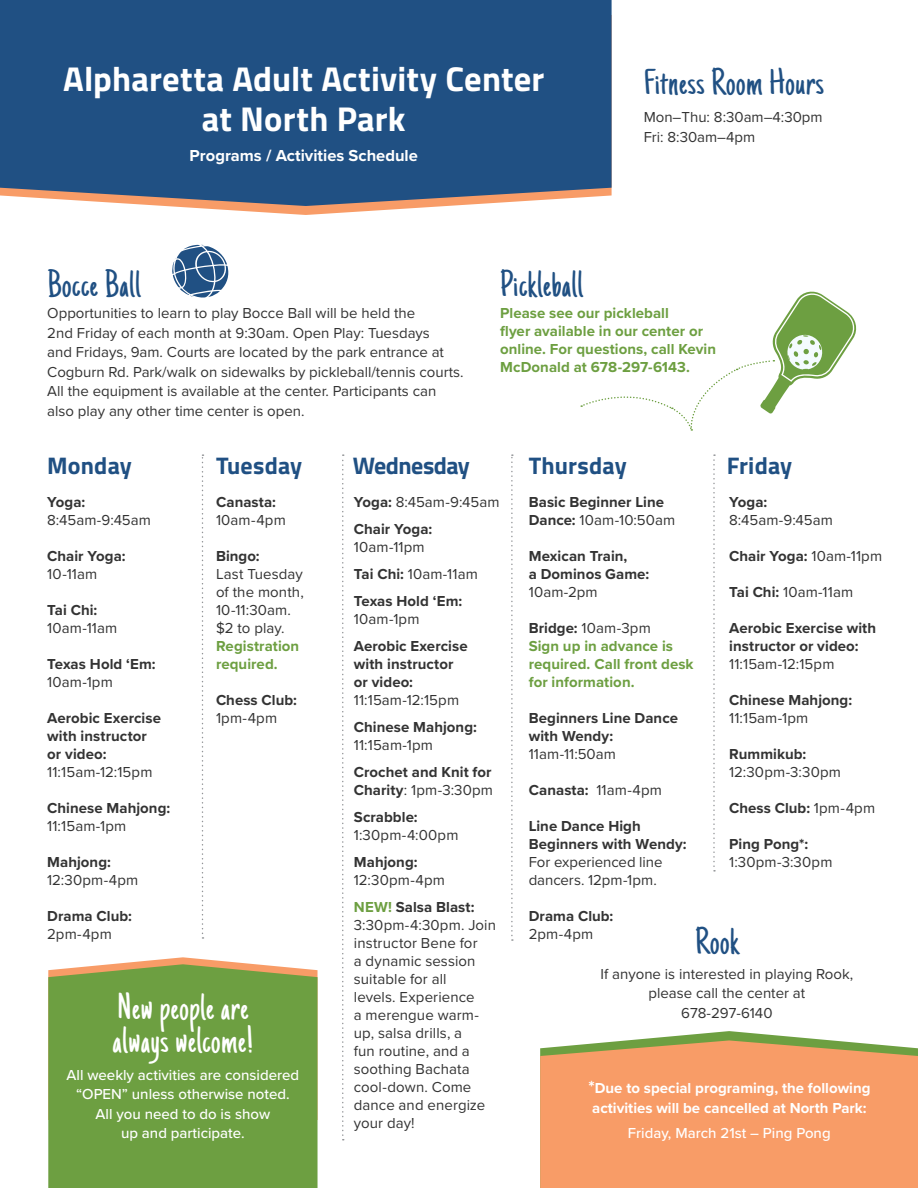
<style>
.page{position:relative;width:918px;height:1188px;background:#fff}
.page>*{position:absolute;margin:0;border:0;box-sizing:border-box;transform-origin:0 0}
.t1{font:37.5px "Just Another Hand";letter-spacing:.02em;color:#205083}
.t2{font:37.5px/33px "Just Another Hand";letter-spacing:.02em;color:#fff}
.t3{font:700 34.5px/40.5px "Titillium Web";letter-spacing:.005em;color:#fff;text-align:center}
.t4{font:700 24px "Titillium Web";letter-spacing:.005em;color:#205083}
.t5{font:700 24px "Titillium Web";letter-spacing:-.02em;color:#205083}
.t6{font:700 16.5px "Proxima Nova";color:#fff}
.t7{font:15px/18px "Proxima Nova";color:#333}
.t8{font:700 15px/18px "Proxima Nova";letter-spacing:.005em;color:#333}
.t9{font:700 15px/18px "Proxima Nova";letter-spacing:.005em;color:#6d9f41}
.t10{font:500 15px/19.5px "Proxima Nova";color:#fff;text-align:center}
.t11{font:700 15px/19.5px "Proxima Nova";color:#fff}
.s1{font-weight:400}
.s2{color:#333}
.s3{font-weight:400;color:#333}
.s4{font-weight:700;color:#6d9f41}
.s5{font-weight:700}
.s6{font-size:18px}
</style>
<div class="page">
<svg style="left:166px;top:206px;width:280px;height:9px"></svg>
<div style="left:0;top:0;width:612px;height:206px;background:#205083"></div>
<svg style="left:114px;top:957px;width:138px;height:7px"></svg>
<svg style="left:48px;top:964px;width:270px;height:224px;fill:#6d9f41"></svg>
<svg style="left:632px;top:1031px;width:194px;height:9px"></svg>
<svg style="left:540px;top:1040px;width:378px;height:148px;fill:#f89c67"></svg>
<svg style="left:511px;top:454px;width:2px;height:487px"></svg>
<svg style="left:713px;top:454px;width:2px;height:418px"></svg>
<svg style="left:202px;top:454px;width:1px;height:485px"></svg>
<svg style="left:342px;top:454px;width:2px;height:686px"></svg>
<svg style="left:172px;top:245px;width:57px;height:53px"></svg>
<svg style="left:581px;top:291px;width:276px;height:140px"></svg>
<hr style="left:917px;top:557px;width:1px;height:597px;background:#e4e9d8">
<h2 class="t3" style="left:63px;top:57px;width:483px">Alpharetta Adult Activity Center at North Park</h2>
<p class="t6" style="left:190px;top:143px;width:230px">Programs / Activities Schedule</p>
<h1 class="t1" style="left:47px;top:262px;width:95px">Bocce Ball</h1>
<h1 class="t1" style="left:500px;top:262px;width:84px">Pickleball</h1>
<h1 class="t1" style="left:644px;top:60px;width:182px">Fitness Room Hours</h1>
<p class="t7" style="left:644px;top:107px;width:180px;line-height:19.5px">Mon–Thu: 8:30am–4:30pm<br>Fri: 8:30am–4pm</p>
<p class="t7" style="left:47px;top:303px;width:418px;line-height:19.5px">Opportunities to learn to play Bocce Ball will be held the<br>2nd Friday of each month at 9:30am. Open Play: Tuesdays<br>and Fridays, 9am. Courts are located by the park entrance at Cogburn Rd. Park/walk on sidewalks by pickleball/tennis courts.<br>All the equipment is available at the center. Participants can also play any other time center is open.</p>
<p class="t9" style="left:500px;top:304px;width:217px">Please see our pickleball<br>flyer available in our center or online. For questions, call Kevin<br>McDonald at 678-297-6143.</p>
<h3 class="t4" style="left:47px;top:448px;width:86px">Monday</h3>
<h3 class="t4" style="left:216px;top:448px;width:88px">Tuesday</h3>
<h3 class="t5" style="left:353px;top:448px;width:119px">Wednesday</h3>
<h3 class="t4" style="left:529px;top:448px;width:100px">Thursday</h3>
<h3 class="t4" style="left:727px;top:448px;width:67px">Friday</h3>
<p class="t8" style="left:216px;top:492px;width:61px">Canasta:</p>
<p class="t7" style="left:216px;top:510px;width:71px">10am-4pm</p>
<p class="t8" style="left:216px;top:546px;width:45px">Bingo:</p>
<p class="t7" style="left:216px;top:564px;width:89px">Last Tuesday of the month,<br>10-11:30am. $2 to play.</p>
<p class="t9" style="left:216px;top:636px;width:85px">Registration required.</p>
<p class="t8" style="left:216px;top:690px;width:82px">Chess Club:</p>
<p class="t7" style="left:216px;top:708px;width:63px">1pm-4pm</p>
<p class="t8" style="left:529px;top:492px;width:148px">Basic Beginner Line<br>Dance: <span class="s1">10am-10:50am</span></p>
<p class="t8" style="left:529px;top:546px;width:122px">Mexican Train,<br>a Dominos Game:</p>
<p class="t7" style="left:529px;top:582px;width:70px">10am-2pm</p>
<p class="t9" style="left:529px;top:618px;width:166px"><span class="s2">Bridge:</span> <span class="s3">10am-3pm<br></span>Sign up in advance is required. Call front desk for information.</p>
<p class="t8" style="left:529px;top:708px;width:151px">Beginners Line Dance with Wendy:</p>
<p class="t7" style="left:529px;top:744px;width:89px">11am-11:50am</p>
<p class="t8" style="left:529px;top:780px;width:135px">Canasta: <span class="s1">11am-4pm</span></p>
<p class="t8" style="left:529px;top:816px;width:160px">Line Dance High<br>Beginners with Wendy:</p>
<p class="t7" style="left:529px;top:852px;width:135px">For experienced line dancers. 12pm-1pm.</p>
<p class="t8" style="left:529px;top:906px;width:86px">Drama Club:</p>
<p class="t7" style="left:529px;top:924px;width:66px">2pm-4pm</p>
<p class="t8" style="left:354px;top:488px;width:147px;line-height:27px">Yoga: <span class="s1">8:45am-9:45am<br></span>Chair Yoga:</p>
<p class="t8" style="left:354px;top:533px;width:125px;line-height:27px"><span class="s1">10am-11pm<br></span>Tai Chi: <span class="s1">10am-11am<br></span>Texas Hold ‘Em:</p>
<p class="t7" style="left:354px;top:609px;width:67px">10am-1pm</p>
<p class="t8" style="left:354px;top:636px;width:115px">Aerobic Exercise with instructor or video:</p>
<p class="t7" style="left:354px;top:690px;width:107px">11:15am-12:15pm</p>
<p class="t8" style="left:354px;top:717px;width:125px">Chinese Mahjong:</p>
<p class="t7" style="left:354px;top:735px;width:81px">11:15am-1pm</p>
<p class="t8" style="left:354px;top:762px;width:141px">Crochet and Knit for<br>Charity<span class="s1">: 1pm-3:30pm</span></p>
<p class="t8" style="left:354px;top:807px;width:65px">Scrabble:</p>
<p class="t7" style="left:354px;top:825px;width:106px">1:30pm-4:00pm</p>
<p class="t8" style="left:354px;top:852px;width:65px">Mahjong:</p>
<p class="t7" style="left:354px;top:866px;width:122px;line-height:27px">12:30pm-4pm<br><span class="s4">NEW!</span> <span class="s5">Salsa Blast:</span></p>
<p class="t7" style="left:354px;top:915px;width:144px">3:30pm-4:30pm. Join instructor Bene for<br>a dynamic session suitable for all<br>levels. Experience<br>a merengue warm&shy;up, salsa drills, a<br>fun routine, and a soothing Bachata cool-down. Come dance and energize your day!</p>
<p class="t8" style="left:47px;top:492px;width:40px">Yoga:</p>
<p class="t7" style="left:47px;top:510px;width:105px">8:45am-9:45am</p>
<p class="t8" style="left:47px;top:546px;width:80px">Chair Yoga:</p>
<p class="t7" style="left:47px;top:564px;width:52px">10-11am</p>
<p class="t8" style="left:47px;top:600px;width:52px">Tai Chi:</p>
<p class="t7" style="left:47px;top:618px;width:72px">10am-11am</p>
<p class="t8" style="left:47px;top:654px;width:110px">Texas Hold ‘Em:</p>
<p class="t7" style="left:47px;top:672px;width:67px">10am-1pm</p>
<p class="t8" style="left:47px;top:708px;width:115px">Aerobic Exercise with instructor or video:</p>
<p class="t7" style="left:47px;top:762px;width:107px">11:15am-12:15pm</p>
<p class="t8" style="left:47px;top:798px;width:125px">Chinese Mahjong:</p>
<p class="t7" style="left:47px;top:816px;width:81px">11:15am-1pm</p>
<p class="t8" style="left:47px;top:852px;width:65px">Mahjong:</p>
<p class="t7" style="left:47px;top:870px;width:93px">12:30pm-4pm</p>
<p class="t8" style="left:47px;top:906px;width:86px">Drama Club:</p>
<p class="t7" style="left:47px;top:924px;width:66px">2pm-4pm</p>
<h1 class="t1" style="left:695px;top:919px;width:45px">Rook</h1>
<p class="t8" style="left:729px;top:492px;width:40px">Yoga:</p>
<p class="t7" style="left:729px;top:510px;width:105px">8:45am-9:45am</p>
<p class="t8" style="left:729px;top:546px;width:155px">Chair Yoga: <span class="s1">10am-11pm</span></p>
<p class="t7" style="left:729px;top:582px;width:125px"><span class="s5">Tai Chi:</span> 10am-11am</p>
<p class="t8" style="left:729px;top:618px;width:149px">Aerobic Exercise with instructor or video:</p>
<p class="t7" style="left:729px;top:654px;width:107px">11:15am-12:15pm</p>
<p class="t8" style="left:729px;top:690px;width:125px">Chinese Mahjong:</p>
<p class="t7" style="left:729px;top:708px;width:81px">11:15am-1pm</p>
<p class="t8" style="left:729px;top:744px;width:79px">Rummikub:</p>
<p class="t7" style="left:729px;top:762px;width:113px">12:30pm-3:30pm</p>
<p class="t8" style="left:729px;top:798px;width:147px">Chess Club: <span class="s1">1pm-4pm</span></p>
<p class="t8" style="left:729px;top:834px;width:81px">Ping Pong*:</p>
<p class="t7" style="left:729px;top:852px;width:105px">1:30pm-3:30pm</p>
<p class="t7" style="left:601px;top:963px;width:254px;line-height:19.5px;text-align:center">If anyone is interested in playing Rook, please call the center at<br>678-297-6140</p>
<h1 class="t2" style="left:113px;top:992px;width:142px">New people are always welcome!</h1>
<p class="t10" style="left:67px;top:1065px;width:234px">All weekly activities are considered “OPEN” unless otherwise noted.<br>All you need to do is show<br>up and participate.</p>
<p class="t11" style="left:589px;top:1078px;width:283px"><span class="s6">*</span>Due to special programing, the following activities will be cancelled at North Park:</p>
<p class="t10" style="left:628px;top:1122px;width:204px">Friday, March 21st – Ping Pong</p>
</div>
